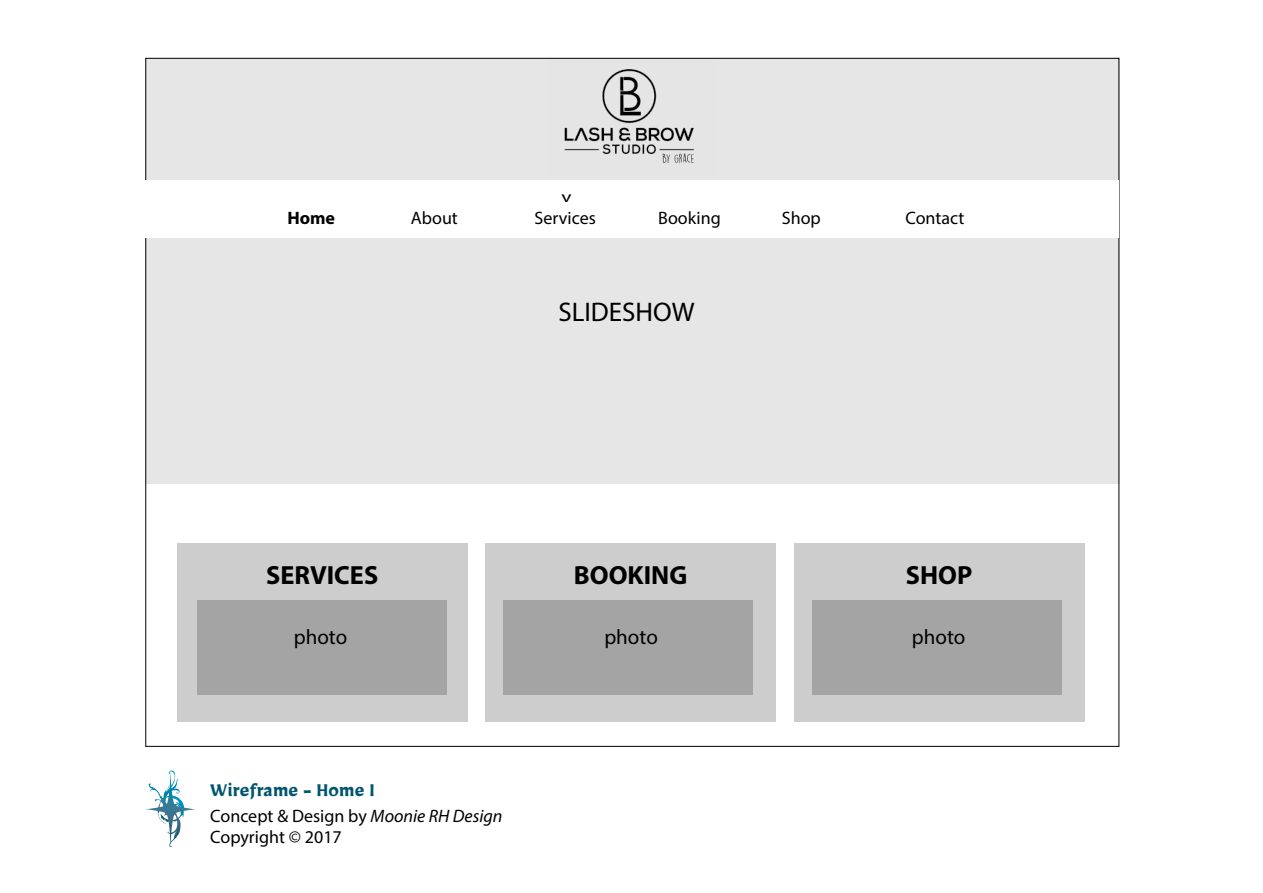
<style>
.page{position:relative;width:1263px;height:893px;background:#fff}
.page>*{position:absolute;margin:0;border:0;box-sizing:border-box;transform-origin:0 0}
.t1{font:27px "Myriad Pro";color:#000}
.t2{font:700 26.4px "Myriad Pro";color:#000}
.t3{font:700 22.05px "Mirza";color:#00556f;scale:.95 1}
.t4{font:21px "Myriad Pro";color:#000}
.t5{font:18px/21.6px "Myriad Pro";color:#000}
.t6{font:700 18px "Myriad Pro";color:#000}
.t7{font:15.75px "Myriad Pro";color:#000;scale:1.33 1}
.s1{font-style:italic}
</style>
<div class="page">
<svg style="left:145px;top:770px;width:51px;height:78px"></svg>
<div style="left:177px;top:543px;width:290px;height:179px;background:#cdcdcd"></div>
<div style="left:485px;top:543px;width:291px;height:179px;background:#cdcdcd"></div>
<div style="left:794px;top:543px;width:290px;height:179px;background:#cdcdcd"></div>
<div style="left:145px;top:58px;width:975px;height:425px;background:#e6e6e6"></div>
<div style="left:146px;top:180px;width:973px;height:57px;background:#fff"></div>
<div style="left:198px;top:600px;width:249px;height:95px;background:#a4a4a4"></div>
<div style="left:504px;top:600px;width:249px;height:95px;background:#a4a4a4"></div>
<div style="left:813px;top:600px;width:249px;height:95px;background:#a4a4a4"></div>
<img style="left:547px;top:58px;width:170px;height:106px">
<p class="t7" style="left:561px;top:187px;width:9px">v</p>
<p class="t6" style="left:287px;top:206px;width:49px">Home</p>
<p class="t5" style="left:411px;top:207px;width:48px">About</p>
<p class="t5" style="left:535px;top:207px;width:63px">Services</p>
<p class="t5" style="left:658px;top:207px;width:64px">Booking</p>
<p class="t5" style="left:782px;top:207px;width:40px">Shop</p>
<p class="t5" style="left:905px;top:207px;width:60px">Contact</p>
<h1 class="t1" style="left:558px;top:295px;width:138px">SLIDESHOW</h1>
<h2 class="t2" style="left:266px;top:558px;width:113px">SERVICES</h2>
<h2 class="t2" style="left:574px;top:558px;width:115px">BOOKING</h2>
<h2 class="t2" style="left:906px;top:558px;width:68px">SHOP</h2>
<p class="t4" style="left:294px;top:624px;width:55px">photo</p>
<p class="t4" style="left:604px;top:624px;width:55px">photo</p>
<p class="t4" style="left:912px;top:624px;width:55px">photo</p>
<p class="t3" style="left:210px;top:776px;width:175px">Wireframe - Home I</p>
<p class="t5" style="left:210px;top:805px;width:294px">Concept &amp; Design by <span class="s1">Moonie RH Design<br></span>Copyright © 2017</p>
</div>
